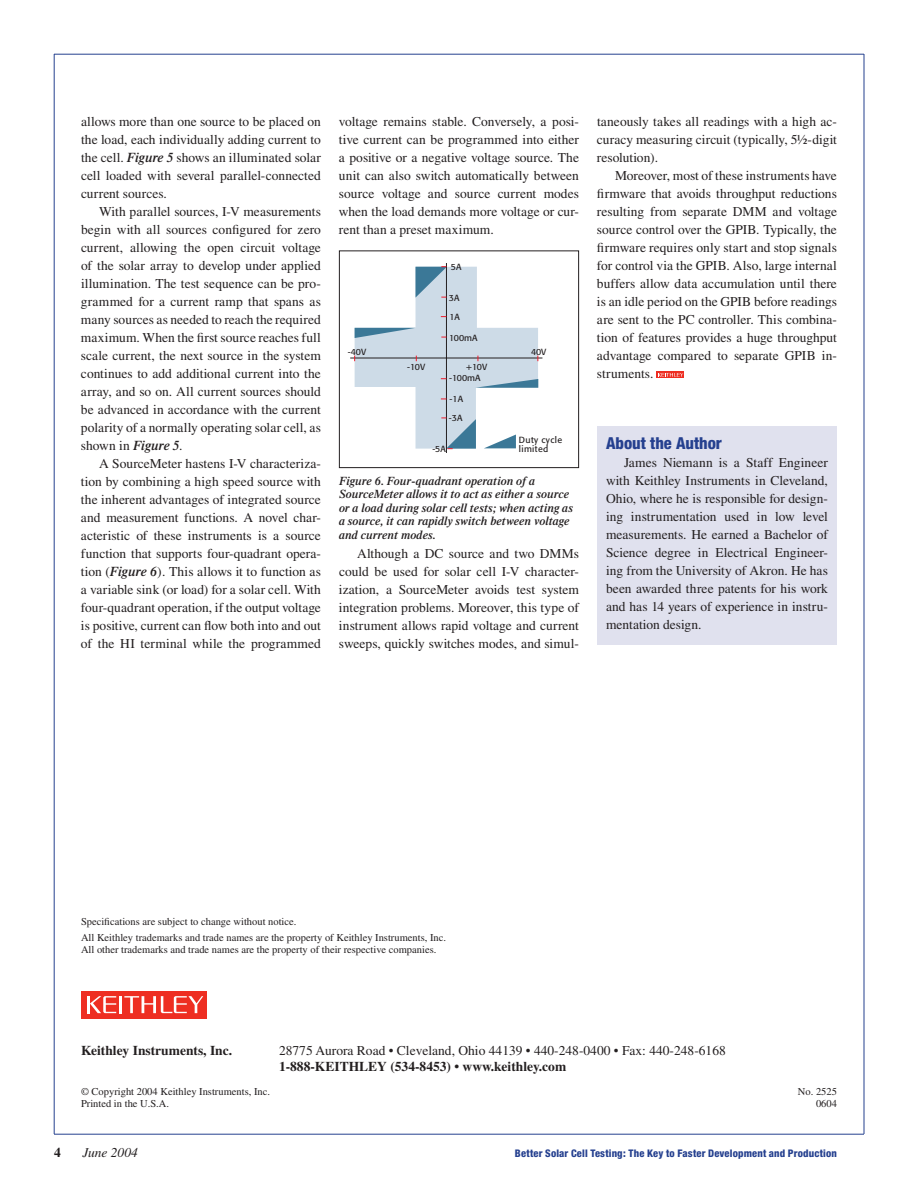
<style>
.page{position:relative;width:918px;height:1188px;background:#fff}
.page>*{position:absolute;margin:0;border:0;box-sizing:border-box;transform-origin:0 0}
.t1{font:800 condensed 16.5px "Helvetica Neue";color:#25408f}
.t2{font:13.5px/18px "Times";color:#231f20;text-align:justify}
.t3{font:700 13.5px "Times";color:#231f20}
.t4{font:italic 13.5px "Times";color:#231f20}
.t5{font:italic 600 12px/13.5px "Times";color:#231f20}
.t6{font:10.5px/15.6px "Times";color:#231f20}
.t7{font:800 condensed 10.5px "Helvetica Neue";letter-spacing:.015em;color:#25408f}
.t8{font:8.85px/11.7px "Formata";color:#231f20}
.t9{font:8.85px/9px "Formata";letter-spacing:.04em;color:#231f20}
.s1{font-weight:600;font-style:italic}
</style>
<div class="page">
<hr style="left:54px;top:54px;width:810px;height:1px;background:#25408f">
<hr style="left:54px;top:54px;width:1px;height:1080px;background:#25408f">
<hr style="left:864px;top:54px;width:1px;height:1080px;background:#25408f">
<hr style="left:54px;top:1134px;width:810px;height:1px;background:#25408f">
<hr style="left:446px;top:263px;width:1px;height:190px;background:#231f20">
<hr style="left:350px;top:358px;width:192px;height:1px;background:#231f20">
<svg style="left:354px;top:266px;width:184px;height:183px"></svg>
<div style="left:339px;top:250px;width:240px;height:218px;border:1px solid #231f20"></div>
<div style="left:657px;top:372px;width:27px;height:6px;background:#ee2e22"></div>
<svg style="left:658px;top:373px;width:25px;height:4px"></svg>
<div style="left:597px;top:427px;width:240px;height:218px;background:#e0e1ee"></div>
<div style="left:81px;top:991px;width:126px;height:28px;background:#ee2e22"></div>
<hr style="left:119px;top:996px;width:3px;height:17px;background:#fff">
<svg style="left:87px;top:996px;width:29px;height:17px"></svg>
<svg style="left:124px;top:996px;width:79px;height:17px"></svg>
<p class="t2" style="left:81px;top:112px;width:242px">allows more than one source to be placed on the load, each individually adding current to the cell. <span class="s1">Figure 5</span> shows an illuminated solar cell loaded with several parallel-connected current sources.</p>
<p class="t2" style="left:81px;top:202px;width:242px;text-indent:18px">With parallel sources, I-V measurements begin with all sources configured for zero current, allowing the open circuit voltage of the solar array to develop under applied illumination. The test sequence can be pro&shy;grammed for a current ramp that spans as many sources as needed to reach the required maximum. When the first source reaches full scale current, the next source in the system continues to add additional current into the array, and so on. All current sources should be advanced in accordance with the current polarity of a normally operating solar cell, as shown in <span class="s1">Figure 5</span>.</p>
<p class="t2" style="left:81px;top:454px;width:242px;text-indent:18px">A SourceMeter hastens I-V characteriza&shy;tion by combining a high speed source with the inherent advantages of integrated source and measurement functions. A novel char&shy;acteristic of these instruments is a source function that supports four-quadrant opera&shy;tion (<span class="s1">Figure 6</span>). This allows it to function as a variable sink (or load) for a solar cell. With four-quadrant operation, if the output voltage is positive, current can flow both into and out of the HI terminal while the programmed</p>
<p class="t2" style="left:339px;top:112px;width:242px">voltage remains stable. Conversely, a posi&shy;tive current can be programmed into either a positive or a negative voltage source. The unit can also switch automatically between source voltage and source current modes when the load demands more voltage or cur&shy;rent than a preset maximum.</p>
<p class="t8" style="left:451px;top:261px;width:12px">5A</p>
<p class="t8" style="left:449px;top:292px;width:12px">3A</p>
<p class="t8" style="left:449px;top:332px;width:30px">100mA</p>
<p class="t8" style="left:407px;top:361px;width:20px">-10V</p>
<p class="t8" style="left:449px;top:361px;width:40px;text-indent:17px">+10V -100mA</p>
<p class="t8" style="left:449px;top:412px;width:15px">-3A</p>
<p class="t8" style="left:432px;top:443px;width:15px">-5A</p>
<p class="t8" style="left:449px;top:311px;width:12px">1A</p>
<p class="t8" style="left:348px;top:346px;width:20px">-40V</p>
<p class="t8" style="left:531px;top:346px;width:17px">40V</p>
<p class="t8" style="left:450px;top:393px;width:15px">-1A</p>
<p class="t9" style="left:519px;top:435px;width:45px">Duty cycle limited</p>
<p class="t5" style="left:339px;top:474px;width:236px">Figure 6. Four-quadrant operation of a SourceMeter allows it to act as either a source or a load during solar cell tests; when acting as a source, it can rapidly switch between voltage and current modes.</p>
<p class="t2" style="left:339px;top:544px;width:242px;text-indent:18px">Although a DC source and two DMMs could be used for solar cell I-V character&shy;ization, a SourceMeter avoids test system integration problems. Moreover, this type of instrument allows rapid voltage and current sweeps, quickly switches modes, and simul-</p>
<p class="t2" style="left:597px;top:112px;width:242px">taneously takes all readings with a high ac&shy;curacy measuring circuit (typically, 5½-digit resolution).</p>
<p class="t2" style="left:597px;top:166px;width:242px;text-indent:18px">Moreover, most of these instruments have firmware that avoids throughput reductions resulting from separate DMM and voltage source control over the GPIB. Typically, the firmware requires only start and stop signals for control via the GPIB. Also, large internal buffers allow data accumulation until there is an idle period on the GPIB before readings are sent to the PC controller. This combina&shy;tion of features provides a huge throughput advantage compared to separate GPIB in&shy;struments.</p>
<p class="t1" style="left:606px;top:433px;width:118px">About the Author</p>
<p class="t2" style="left:606px;top:454px;width:224px;text-indent:18px">James Niemann is a Staff Engineer with Keithley Instruments in Cleveland, Ohio, where he is responsible for design&shy;ing instrumentation used in low level measurements. He earned a Bachelor of Science degree in Electrical Engineer&shy;ing from the University of Akron. He has been awarded three patents for his work and has 14 years of experience in instru&shy;mentation design.</p>
<p class="t6" style="left:81px;top:914px;width:367px">Specifications are subject to change without notice.<br>All Keithley trademarks and trade names are the property of Keithley Instruments, Inc.</p>
<p class="t6" style="left:81px;top:942px;width:357px">All other trademarks and trade names are the property of their respective companies.</p>
<p class="t3" style="left:81px;top:1042px;width:153px">Keithley Instruments, Inc.</p>
<p class="t2" style="left:279px;top:1041px;width:448px">28775 Aurora Road • Cleveland, Ohio 44139 • 440-248-0400 • Fax: 440-248-6168</p>
<p class="t3" style="left:279px;top:1058px;width:289px">1-888-KEITHLEY (534-8453) • www.keithley.com</p>
<p class="t6" style="left:81px;top:1084px;width:191px">© Copyright 2004 Keithley Instruments, Inc.</p>
<p class="t6" style="left:798px;top:1084px;width:41px">No. 2525</p>
<p class="t6" style="left:81px;top:1096px;width:90px">Printed in the U.S.A.</p>
<p class="t6" style="left:816px;top:1096px;width:22px">0604</p>
<p class="t3" style="left:54px;top:1144px;width:8px">4</p>
<p class="t4" style="left:82px;top:1145px;width:57px">June 2004</p>
<p class="t7" style="left:515px;top:1147px;width:324px">Better Solar Cell Testing: The Key to Faster Development and Production</p>
</div>
